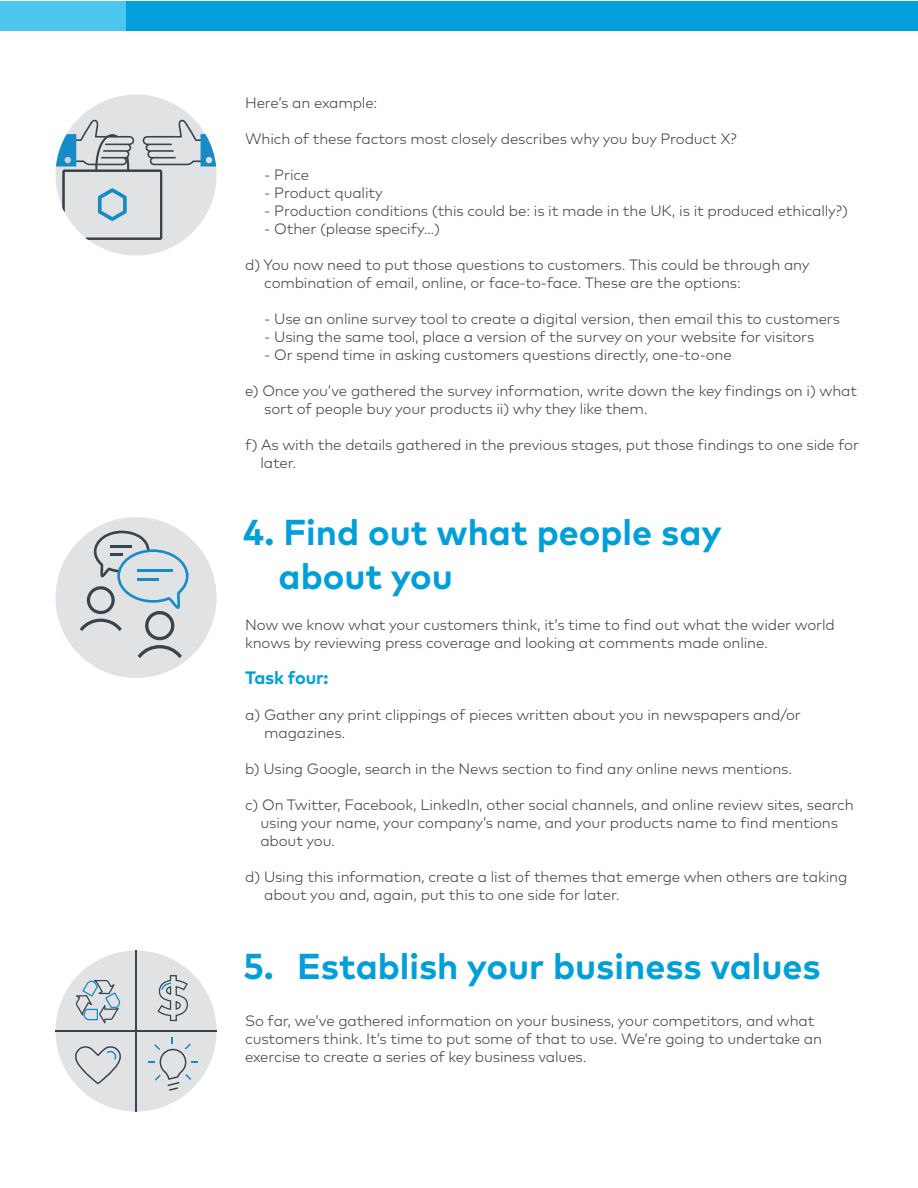
<style>
.page{position:relative;width:918px;height:1188px;background:#fff}
.page>*{position:absolute;margin:0;border:0;box-sizing:border-box;transform-origin:0 0}
.t1{font:700 36px/43.2px "Mark Pro";color:#009fda}
.t2{font:700 18px "Mark Pro";letter-spacing:-.01em;color:#009fd8}
.t3{font:300 15px/18px "Mark Pro";letter-spacing:-.01em;color:#414042}
</style>
<div class="page">
<div style="left:0;top:1px;width:126px;height:30px;background:#4cc8ef"></div>
<div style="left:126px;top:1px;width:792px;height:30px;background:#009fda"></div>
<div style="left:56px;top:95px;width:161px;height:161px;background:#e0e2e3;border-radius:50%"></div>
<svg style="left:56px;top:120px;width:160px;height:120px"></svg>
<div style="left:56px;top:517px;width:161px;height:161px;background:#e0e2e3;border-radius:50%"></div>
<svg style="left:80px;top:531px;width:109px;height:127px"></svg>
<div style="left:56px;top:951px;width:161px;height:161px;background:#e0e2e3;border-radius:50%"></div>
<svg style="left:148px;top:1037px;width:50px;height:54px"></svg>
<svg style="left:75px;top:1046px;width:46px;height:38px"></svg>
<svg style="left:76px;top:980px;width:44px;height:43px"></svg>
<hr style="left:135px;top:951px;width:2px;height:161px;background:#37444e">
<hr style="left:56px;top:1031px;width:161px;height:1px;background:#37444e">
<svg style="left:157px;top:975px;width:31px;height:47px"></svg>
<p class="t3" style="left:245px;top:93px;width:134px">Here’s an example:</p>
<p class="t3" style="left:245px;top:129px;width:493px">Which of these factors most closely describes why you buy Product X?</p>
<p class="t3" style="left:264px;top:165px;width:46px">- Price</p>
<p class="t3" style="left:264px;top:183px;width:120px">- Product quality</p>
<p class="t3" style="left:264px;top:201px;width:585px">- Production conditions (this could be: is it made in the UK, is it produced ethically?)</p>
<p class="t3" style="left:264px;top:219px;width:177px">- Other (please specify…)</p>
<p class="t3" style="left:264px;top:255px;width:547px;text-indent:-19px">d) You now need to put those questions to customers. This could be through any combination of email, online, or face-to-face. These are the options:</p>
<p class="t3" style="left:264px;top:309px;width:577px">- Use an online survey tool to create a digital version, then email this to customers</p>
<p class="t3" style="left:264px;top:327px;width:552px">- Using the same tool, place a version of the survey on your website for visitors</p>
<p class="t3" style="left:264px;top:345px;width:469px">- Or spend time in asking customers questions directly, one-to-one</p>
<p class="t3" style="left:264px;top:381px;width:594px;text-indent:-19px">e) Once you’ve gathered the survey information, write down the key findings on i) what sort of people buy your products ii) why they like them.</p>
<p class="t3" style="left:260px;top:435px;width:600px;text-indent:-15px">f) As with the details gathered in the previous stages, put those findings to one side for later.</p>
<h1 class="t1" style="left:279px;top:508px;width:445px;text-indent:-36px">4. Find out what people say about you</h1>
<p class="t3" style="left:245px;top:615px;width:591px">Now we know what your customers think, it’s time to find out what the wider world knows by reviewing press coverage and looking at comments made online.</p>
<p class="t2" style="left:245px;top:664px;width:85px">Task four:</p>
<p class="t3" style="left:264px;top:705px;width:538px;text-indent:-19px">a) Gather any print clippings of pieces written about you in newspapers and/or magazines.</p>
<p class="t3" style="left:245px;top:759px;width:549px">b) Using Google, search in the News section to find any online news mentions.</p>
<p class="t3" style="left:260px;top:795px;width:595px;text-indent:-15px">c) On Twitter, Facebook, LinkedIn, other social channels, and online review sites, search using your name, your company’s name, and your products name to find mentions about you.</p>
<p class="t3" style="left:264px;top:867px;width:584px;text-indent:-19px">d) Using this information, create a list of themes that emerge when others are taking about you and, again, put this to one side for later.</p>
<h1 class="t1" style="left:243px;top:941px;width:579px">5. Establish your business values</h1>
<p class="t3" style="left:245px;top:1011px;width:578px">So far, we’ve gathered information on your business, your competitors, and what customers think. It’s time to put some of that to use. We’re going to undertake an exercise to create a series of key business values.</p>
</div>
